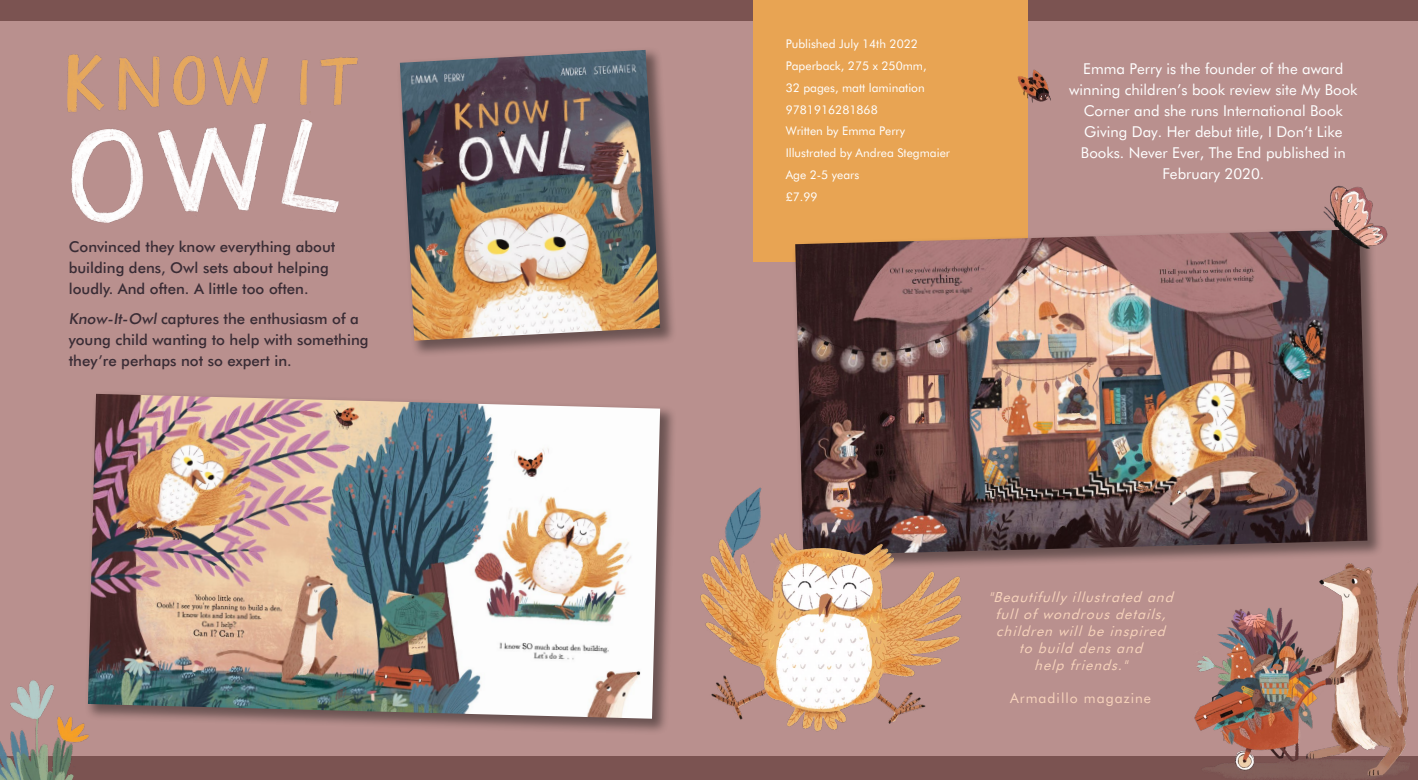
<style>
.page{position:relative;width:1418px;height:780px;background:#fff}
.page>*{position:absolute;margin:0;border:0;box-sizing:border-box;transform-origin:0 0}
.t1{font:500 15px/21px "Futura BT";color:#392c35}
.t2{font:15px/21px "Futura BT";color:#fff;text-align:center}
.t3{font:italic 14px/16.8px "Futura BT";color:#f8d4bc;text-align:center}
.t4{font:14px "Futura BT";letter-spacing:.07em;color:#f8d4bc}
.t5{font:12px/21.9px "Futura BT";color:#fff}
</style>
<div class="page">
<div style="left:0;top:0;width:1417px;height:780px;background:#b9908e"></div>
<div style="left:0;top:0;width:1417px;height:21px;background:#7b5351"></div>
<div style="left:753px;top:0;width:275px;height:262px;background:#e8a453"></div>
<div style="left:396px;top:46px;width:280px;height:311px;background:#000;opacity:.42"></div>
<img style="left:400px;top:50px;width:260px;height:290px">
<div style="left:84px;top:390px;width:593px;height:345px;background:#000;opacity:.42"></div>
<img style="left:88px;top:394px;width:572px;height:324px">
<div style="left:791px;top:226px;width:593px;height:346px;background:#000;opacity:.42"></div>
<img style="left:795px;top:229px;width:572px;height:326px">
<img style="left:68px;top:54px;width:289px;height:168px">
<img style="left:1310px;top:186px;width:78px;height:68px">
<div style="left:0;top:756px;width:1417px;height:24px;background:#7b5351"></div>
<img style="left:700px;top:467px;width:284px;height:265px">
<img style="left:1017px;top:69px;width:34px;height:34px">
<img style="left:1180px;top:549px;width:237px;height:230px">
<img style="left:0;top:677px;width:96px;height:103px">
<p class="t1" style="left:69px;top:236px;width:268px">Convinced they know everything about building dens, Owl sets about helping loudly. And often. A little too often.</p>
<p class="t1" style="left:69px;top:308px;width:301px">Know-It-Owl captures the enthusiasm of a young child wanting to help with something they’re perhaps not so expert in.</p>
<p class="t5" style="left:785px;top:32px;width:166px">Published July 14th 2022<br>Paperback, 275 x 250mm,<br>32 pages, matt lamination<br>9781916281868<br>Written by Emma Perry<br>Illustrated by Andrea Stegmaier<br>Age 2-5 years<br>£7.99</p>
<p class="t2" style="left:1069px;top:58px;width:290px">Emma Perry is the founder of the award winning children’s book review site My Book Corner and she runs International Book Giving Day. Her debut title, I Don’t Like Books. Never Ever, The End published in February 2020.</p>
<p class="t3" style="left:988px;top:589px;width:190px">"Beautifully illustrated and full of wondrous details, children will be inspired to build dens and<br>help friends."</p>
<p class="t4" style="left:1010px;top:689px;width:142px">Armadillo magazine</p>
</div>
